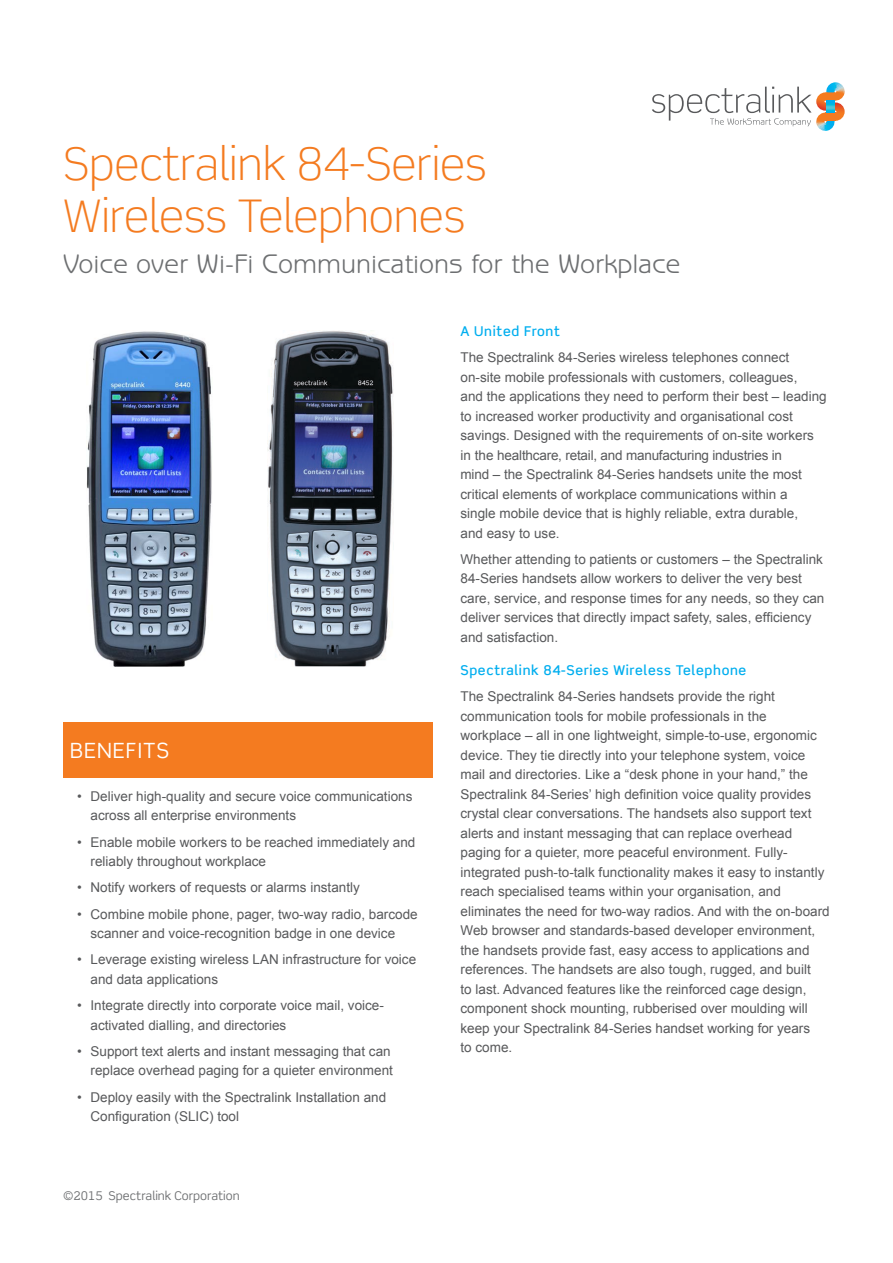
<style>
.page{position:relative;width:893px;height:1263px;background:#fff}
.page>*{position:absolute;margin:0;border:0;box-sizing:border-box;transform-origin:0 0}
.t1{font:300 45px/51.8px "Scene Std";color:#f47b20}
.t2{font:27px "Benguiat Gothic Std";color:#6d6f71}
.t3{font:21px "Scene Std";letter-spacing:.05em;color:#fff}
.t4{font:13.5px/19.5px "Arial";color:#58595b}
.t5{font:500 13.5px "Scene Std";letter-spacing:.05em;color:#00aeef}
.t6{font:12px "Scene Std";color:#6d6f71}
</style>
<div class="page">
<svg style="left:652px;top:82px;width:193px;height:49px"></svg>
<div style="left:63px;top:722px;width:370px;height:56px;background:#f47b20"></div>
<img style="left:87px;top:331px;width:125px;height:336px">
<img style="left:268px;top:331px;width:125px;height:336px">
<h1 class="t1" style="left:63px;top:139px;width:425px">Spectralink 84-Series<br>Wireless Telephones</h1>
<h2 class="t2" style="left:63px;top:248px;width:619px">Voice over Wi-Fi Communications for the Workplace</h2>
<h3 class="t3" style="left:70px;top:737px;width:101px">BENEFITS</h3>
<p class="t4" style="left:91px;top:786px;width:323px;text-indent:-14px">• Deliver high-quality and secure voice communications across all enterprise environments</p>
<p class="t4" style="left:91px;top:832px;width:326px;text-indent:-14px">• Enable mobile workers to be reached immediately and reliably throughout workplace</p>
<p class="t4" style="left:77px;top:878px;width:284px">• Notify workers of requests or alarms instantly</p>
<p class="t4" style="left:91px;top:904px;width:329px;text-indent:-14px">• Combine mobile phone, pager, two-way radio, barcode scanner and voice-recognition badge in one device</p>
<p class="t4" style="left:91px;top:950px;width:327px;text-indent:-14px">• Leverage existing wireless LAN infrastructure for voice and data applications</p>
<p class="t4" style="left:91px;top:996px;width:295px;text-indent:-14px">• Integrate directly into corporate voice mail, voice&shy;activated dialling, and directories</p>
<p class="t4" style="left:77px;top:1041px;width:317px;text-align:right">• Support text alerts and instant messaging that can replace overhead paging for a quieter environment</p>
<p class="t4" style="left:91px;top:1087px;width:297px;text-indent:-14px">• Deploy easily with the Spectralink Installation and<br>Configuration (SLIC) tool</p>
<p class="t6" style="left:63px;top:1188px;width:178px">©2015 Spectralink Corporation</p>
<p class="t5" style="left:460px;top:323px;width:101px">A United Front</p>
<p class="t4" style="left:460px;top:348px;width:368px">The Spectralink 84-Series wireless telephones connect on-site mobile professionals with customers, colleagues,<br>and the applications they need to perform their best – leading to increased worker productivity and organisational cost savings. Designed with the requirements of on-site workers in the healthcare, retail, and manufacturing industries in<br>mind – the Spectralink 84-Series handsets unite the most critical elements of workplace communications within a<br>single mobile device that is highly reliable, extra durable,<br>and easy to use.</p>
<p class="t4" style="left:460px;top:550px;width:365px">Whether attending to patients or customers – the Spectralink 84-Series handsets allow workers to deliver the very best care, service, and response times for any needs, so they can deliver services that directly impact safety, sales, efficiency and satisfaction.</p>
<p class="t5" style="left:460px;top:662px;width:287px">Spectralink 84-Series Wireless Telephone</p>
<p class="t4" style="left:460px;top:687px;width:371px">The Spectralink 84-Series handsets provide the right communication tools for mobile professionals in the workplace – all in one lightweight, simple-to-use, ergonomic device. They tie directly into your telephone system, voice mail and directories. Like a “desk phone in your hand,” the Spectralink 84-Series’ high definition voice quality provides crystal clear conversations. The handsets also support text alerts and instant messaging that can replace overhead paging for a quieter, more peaceful environment. Fully&shy;integrated push-to-talk functionality makes it easy to instantly reach specialised teams within your organisation, and eliminates the need for two-way radios. And with the on-board Web browser and standards-based developer environment, the handsets provide fast, easy access to applications and references. The handsets are also tough, rugged, and built<br>to last. Advanced features like the reinforced cage design, component shock mounting, rubberised over moulding will keep your Spectralink 84-Series handset working for years<br>to come.</p>
</div>
